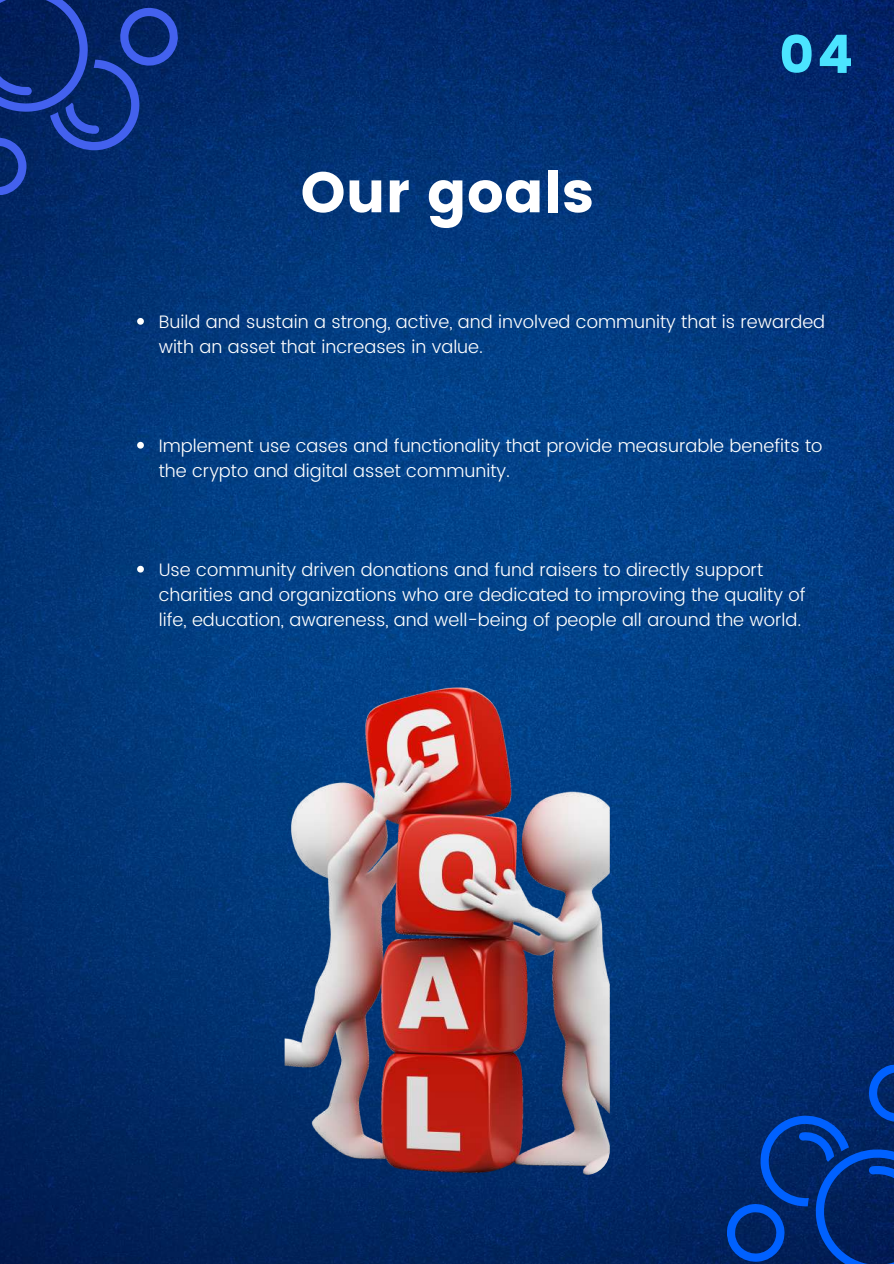
<style>
.page{position:relative;width:894px;height:1264px;background:#fff}
.page>*{position:absolute;margin:0;border:0;box-sizing:border-box;transform-origin:0 0}
.t1{font:57px "Poppins";color:#fff}
.t2{font:52.95px "Poppins";color:#4be4ff}
.t3{font:300 18px/24.8px "Poppins";color:#fff}
</style>
<div class="page">
<img style="left:0;top:0;width:893px;height:1263px">
<svg style="left:0;top:0;width:179px;height:196px;background:#0c2e77"></svg>
<svg style="left:723px;top:1061px;width:170px;height:202px;background:#012d79"></svg>
<img style="left:284px;top:687px;width:325px;height:488px;border-radius:25px">
<svg style="left:137px;top:318px;width:7px;height:7px"></svg>
<svg style="left:137px;top:442px;width:7px;height:6px"></svg>
<svg style="left:137px;top:566px;width:7px;height:6px"></svg>
<h1 class="t1" style="left:300px;top:159px;width:294px">Our goals</h1>
<h2 class="t2" style="left:779px;top:24px;width:75px">04</h2>
<p class="t3" style="left:159px;top:309px;width:667px">Build and sustain a strong, active, and involved community that is rewarded with an asset that increases in value.</p>
<p class="t3" style="left:159px;top:433px;width:665px">Implement use cases and functionality that provide measurable benefits to the crypto and digital asset community.</p>
<p class="t3" style="left:159px;top:557px;width:648px">Use community driven donations and fund raisers to directly support charities and organizations who are dedicated to improving the quality of life, education, awareness, and well-being of people all around the world.</p>
</div>
